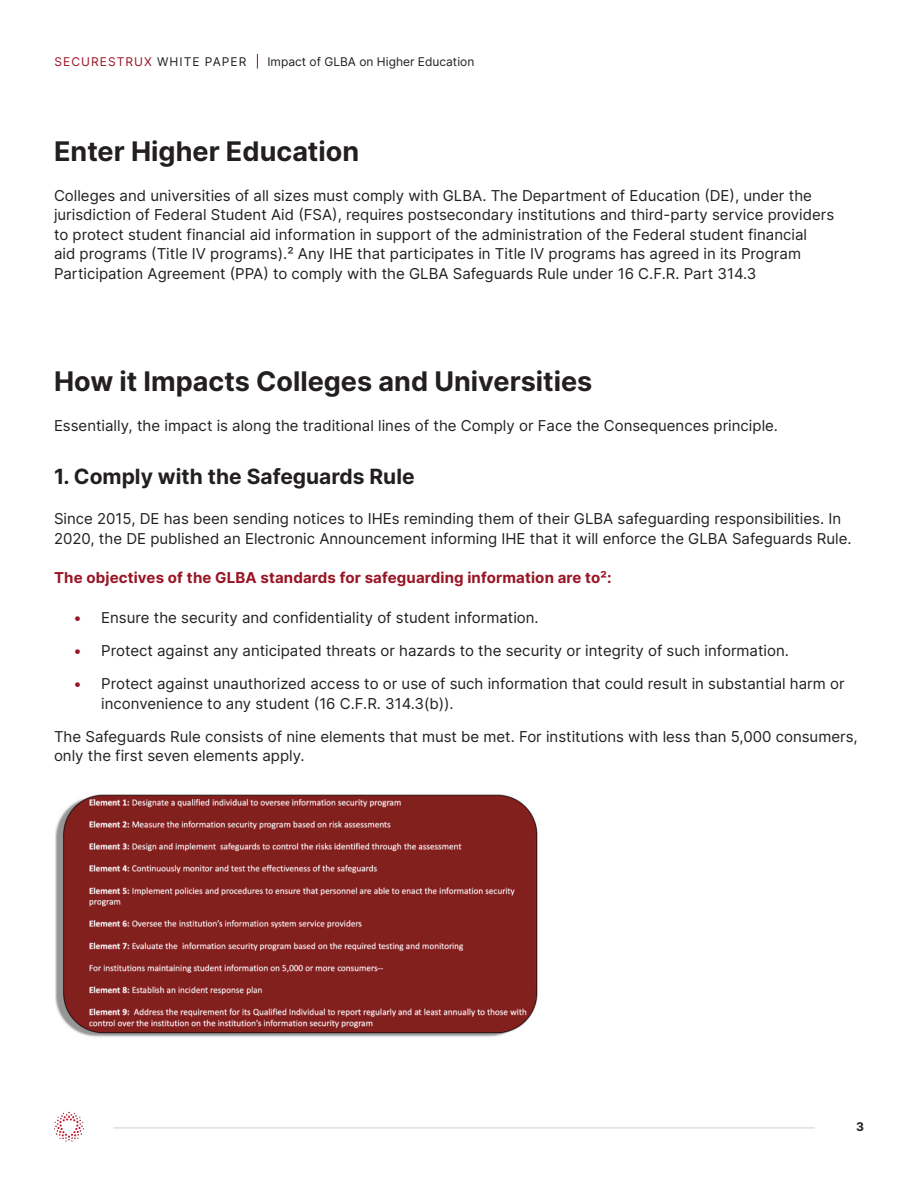
<style>
.page{position:relative;width:918px;height:1188px;background:#fff}
.page>*{position:absolute;margin:0;border:0;box-sizing:border-box;transform-origin:0 0}
.Body_Copy{font:700 27px "Inter";color:#231f20}
.Subheading{font:700 21px "Inter";color:#231f20}
.Body_Copy-2{font:15px/19.5px "Inter";color:#231f20}
.Body_Copy-3{font:700 15px "Inter";letter-spacing:.01em;color:#991424}
.t1{font:12px "Inter";color:#231f20}
.t2{font:12px "Inter";letter-spacing:.085em;color:#991424}
.t3{font:700 12px "Inter";color:#231f20}
.s1{color:#231f20}
.s2{font-weight:700;color:#991424}
</style>
<div class="page">
<svg style="left:257px;top:54px;width:1px;height:15px"></svg>
<hr style="left:113px;top:1128px;width:702px;height:1px;background:#d0d0d0">
<svg style="left:54px;top:1112px;width:30px;height:30px"></svg>
<img style="left:55px;top:794px;width:483px;height:243px">
<p class="t2" style="left:55px;top:53px;width:193px">SECURESTRUX <span class="s1">WHITE PAPER</span></p>
<p class="t1" style="left:267px;top:53px;width:208px">Impact of GLBA on Higher Education</p>
<p class="Body_Copy" style="left:54px;top:132px;width:307px">Enter Higher Education</p>
<p class="Body_Copy-2" style="left:54px;top:185px;width:782px">Colleges and universities of all sizes must comply with GLBA. The Department of Education (DE), under the jurisdiction of Federal Student Aid (FSA), requires postsecondary institutions and third-party service providers to protect student financial aid information in support of the administration of the Federal student financial<br>aid programs (Title IV programs).² Any IHE that participates in Title IV programs has agreed in its Program Participation Agreement (PPA) to comply with the GLBA Safeguards Rule under 16 C.F.R. Part 314.3</p>
<p class="Body_Copy" style="left:54px;top:362px;width:540px">How it Impacts Colleges and Universities</p>
<p class="Body_Copy-2" style="left:54px;top:416px;width:726px">Essentially, the impact is along the traditional lines of the Comply or Face the Consequences principle.</p>
<p class="Subheading" style="left:54px;top:461px;width:362px">1. Comply with the Safeguards Rule</p>
<p class="Body_Copy-2" style="left:54px;top:509px;width:799px">Since 2015, DE has been sending notices to IHEs reminding them of their GLBA safeguarding responsibilities. In<br>2020, the DE published an Electronic Announcement informing IHE that it will enforce the GLBA Safeguards Rule.</p>
<p class="Body_Copy-3" style="left:54px;top:567px;width:559px">The objectives of the GLBA standards for safeguarding information are to²:</p>
<p class="Body_Copy-2" style="left:74px;top:608px;width:466px"><span class="s2">•</span> Ensure the security and confidentiality of student information.</p>
<p class="Body_Copy-2" style="left:74px;top:641px;width:716px"><span class="s2">•</span> Protect against any anticipated threats or hazards to the security or integrity of such information.</p>
<p class="Body_Copy-2" style="left:101px;top:674px;width:745px;text-indent:-27px"><span class="s2">•</span> Protect against unauthorized access to or use of such information that could result in substantial harm or inconvenience to any student (16 C.F.R. 314.3(b)).</p>
<p class="Body_Copy-2" style="left:54px;top:726px;width:805px">The Safeguards Rule consists of nine elements that must be met. For institutions with less than 5,000 consumers, only the first seven elements apply.</p>
<p class="t3" style="left:856px;top:1118px;width:9px">3</p>
</div>
